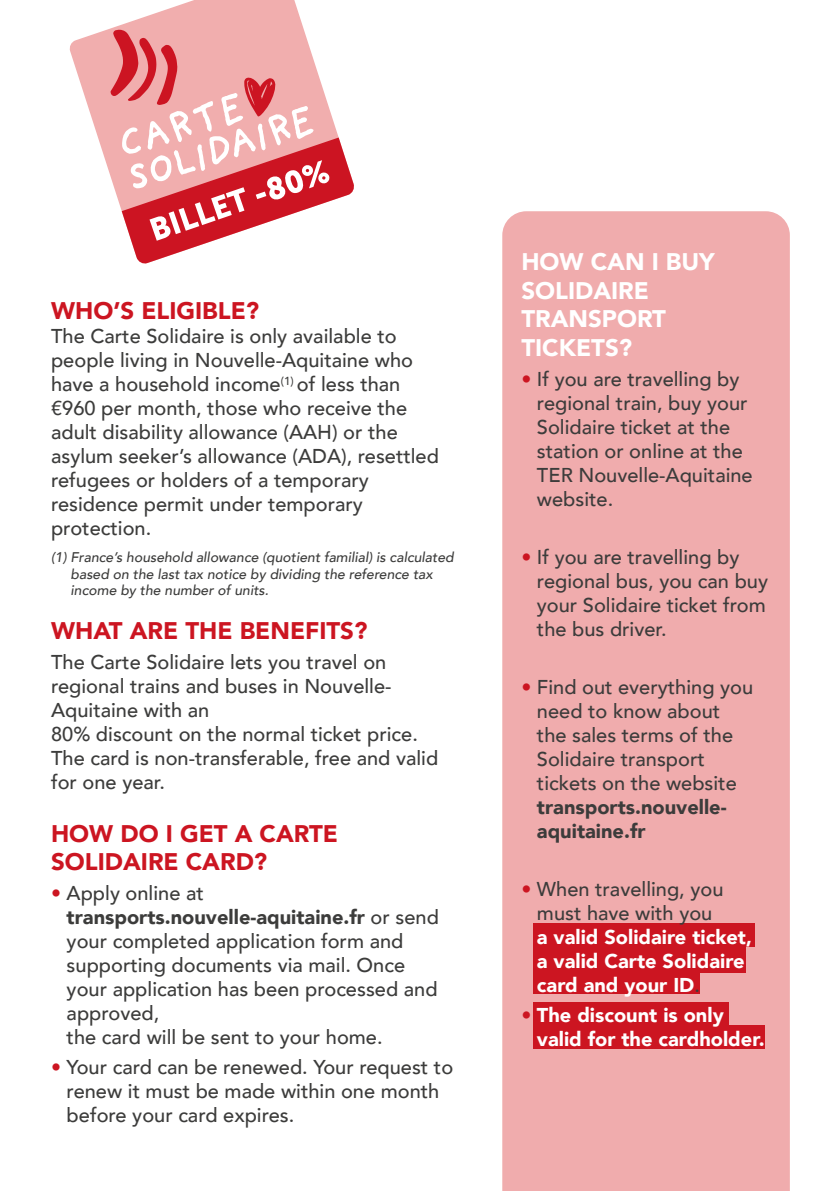
<style>
.page{position:relative;width:840px;height:1191px;background:#fff}
.page>*{position:absolute;margin:0;border:0;box-sizing:border-box;transform-origin:0 0}
.t1{font:900 24px/28.8px "Avenir";color:#cc1521}
.t2{font:900 24px/28.8px "Avenir";color:#fff}
.t3{font:500 20px/24px "Avenir";color:#3c3c3b}
.t4{font:900 20px/24px "Avenir";color:#fff}
.t5{font:900 20px/24px "Avenir";color:#3c3c3b}
.t6{font:italic 500 14px/16.8px "Avenir";color:#3c3c3b}
.s1{color:#cc1521}
.s2{font-weight:900}
.s3{font-weight:500;color:#3c3c3b}
.s4{font-weight:500;color:#cc1521}
</style>
<div class="page">
<div style="left:502px;top:211px;width:287px;height:980px;background:#f0acad"></div>
<svg style="left:70px;top:0;width:234px;height:174px;fill:#f1aeae"></svg>
<svg style="left:110px;top:30px;width:244px;height:233px"></svg>
<div style="left:533px;top:945px;width:213px;height:28px;background:#cc1521"></div>
<div style="left:533px;top:970px;width:166px;height:24px;background:#cc1521"></div>
<div style="left:533px;top:923px;width:221px;height:24px;background:#cc1521"></div>
<div style="left:533px;top:1001px;width:195px;height:24px;background:#cc1521"></div>
<div style="left:533px;top:1025px;width:231px;height:23px;background:#cc1521"></div>
<p class="t1" style="left:51px;top:296px;width:209px">WHO’S ELIGIBLE?</p>
<p class="t3" style="left:51px;top:323px;width:389px">The Carte Solidaire is only available to people living in Nouvelle-Aquitaine who have a household income<sup>(1)</sup> of less than €960 per month, those who receive the adult disability allowance (AAH) or the asylum seeker’s allowance (ADA), resettled refugees or holders of a temporary residence permit under temporary protection.</p>
<p class="t6" style="left:70px;top:549px;width:384px;text-indent:-19px">(1) France’s household allowance (quotient familial) is calculated based on the last tax notice by dividing the reference tax income by the number of units.</p>
<p class="t1" style="left:51px;top:615px;width:318px">WHAT ARE THE BENEFITS?</p>
<p class="t3" style="left:51px;top:648px;width:388px">The Carte Solidaire lets you travel on regional trains and buses in Nouvelle-<br>Aquitaine with an<br>80% discount on the normal ticket price.<br>The card is non-transferable, free and valid for one year.</p>
<p class="t1" style="left:51px;top:818px;width:288px">HOW DO I GET A CARTE<br>SOLIDAIRE CARD?</p>
<p class="t3" style="left:67px;top:880px;width:373px;text-indent:-16px"><span class="s1">•</span> Apply online at <span class="s2">transports.nouvelle-aquitaine.fr</span> or send your completed application form and supporting documents via mail. Once your application has been processed and approved,<br>the card will be sent to your home.</p>
<p class="t3" style="left:67px;top:1053px;width:388px;text-indent:-16px"><span class="s1">•</span> Your card can be renewed. Your request to renew it must be made within one month before your card expires.</p>
<p class="t2" style="left:521px;top:246px;width:195px">HOW CAN I BUY<br>SOLIDAIRE<br>TRANSPORT<br>TICKETS?</p>
<p class="t3" style="left:536px;top:366px;width:217px;text-indent:-16px"><span class="s1">•</span> If you are travelling by regional train, buy your<br>Solidaire ticket at the station or online at the<br>TER Nouvelle-Aquitaine website.</p>
<p class="t3" style="left:536px;top:544px;width:232px;text-indent:-16px"><span class="s1">•</span> If you are travelling by regional bus, you can buy your Solidaire ticket from the bus driver.</p>
<p class="t3" style="left:536px;top:674px;width:217px;text-indent:-16px"><span class="s1">•</span> Find out everything you need to know about the sales terms of the<br>Solidaire transport tickets on the website</p>
<p class="t5" style="left:536px;top:794px;width:191px">transports.nouvelle&shy;aquitaine.fr</p>
<p class="t3" style="left:521px;top:876px;width:203px;text-align:center"><span class="s1">•</span> When travelling, you must have with you</p>
<p class="t4" style="left:536px;top:924px;width:216px">a valid Solidaire ticket, a valid Carte Solidaire card and your ID<span class="s3">.</span></p>
<p class="t4" style="left:536px;top:1002px;width:229px;text-indent:-16px"><span class="s4">•</span> The discount is only valid for the cardholder.</p>
</div>
